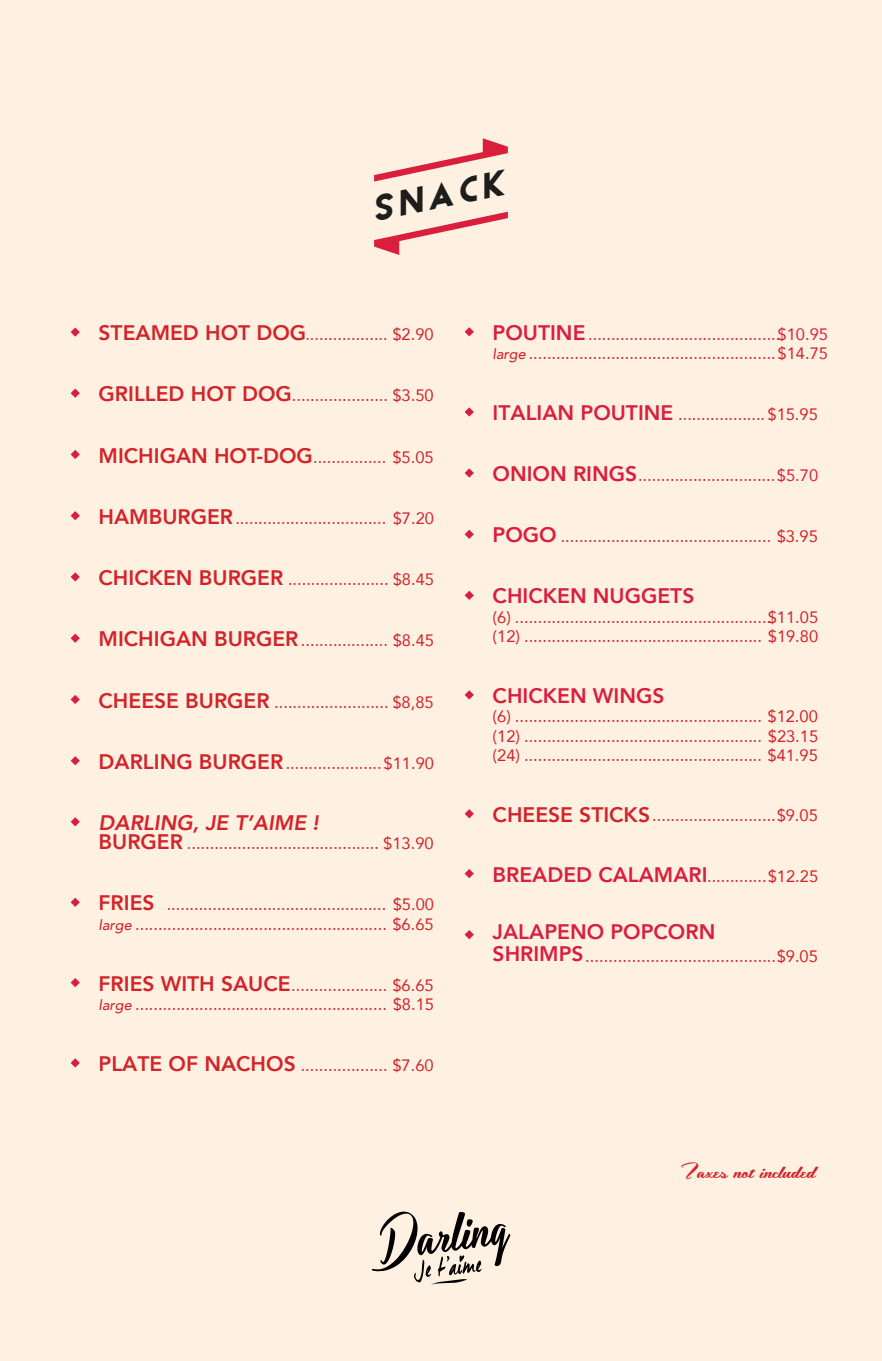
<style>
.page{position:relative;width:882px;height:1361px;background:#fff1e2}
.page>*{position:absolute;margin:0;border:0;box-sizing:border-box;transform-origin:0 0}
.t1{font:italic 34.12px "REVOLUTION";color:#1d1d1b;scale:1.04 1}
.t2{font:800 21px "Avenir";color:#da1f3d}
.t3{font:italic 800 21px "Avenir";color:#d2242a}
.t4{font:italic 21px "Hemmet Personal Use Only";color:#d2232a}
.t5{font:16.45px/19.2px "Avenir";color:#d2242a}
.t6{font:16.45px/19.2px "Avenir";color:#d2232a}
.t7{font:16.45px "Avenir";color:#da1f3d}
.s1{font-weight:800;font-size:21px}
.s2{font-weight:500;font-style:italic;font-size:14.35px}
.s3{font-weight:800;font-size:21px;color:#da1f3d}
.s4{color:#da1f3d}
</style>
<div class="page">
<svg style="left:372px;top:1211px;width:138px;height:74px"></svg>
<svg style="left:71px;top:327px;width:9px;height:10px"></svg>
<svg style="left:71px;top:388px;width:9px;height:10px"></svg>
<svg style="left:71px;top:450px;width:9px;height:9px"></svg>
<svg style="left:71px;top:511px;width:9px;height:9px"></svg>
<svg style="left:71px;top:572px;width:9px;height:9px"></svg>
<svg style="left:71px;top:633px;width:9px;height:10px"></svg>
<svg style="left:71px;top:695px;width:9px;height:9px"></svg>
<svg style="left:71px;top:756px;width:9px;height:9px"></svg>
<svg style="left:71px;top:817px;width:9px;height:9px"></svg>
<svg style="left:71px;top:898px;width:9px;height:9px"></svg>
<svg style="left:71px;top:978px;width:9px;height:9px"></svg>
<svg style="left:71px;top:1058px;width:9px;height:9px"></svg>
<svg style="left:465px;top:327px;width:9px;height:9px"></svg>
<svg style="left:465px;top:407px;width:9px;height:10px"></svg>
<svg style="left:465px;top:468px;width:9px;height:10px"></svg>
<svg style="left:465px;top:530px;width:9px;height:9px"></svg>
<svg style="left:465px;top:591px;width:9px;height:9px"></svg>
<svg style="left:465px;top:690px;width:9px;height:9px"></svg>
<svg style="left:465px;top:809px;width:9px;height:9px"></svg>
<svg style="left:465px;top:869px;width:9px;height:9px"></svg>
<svg style="left:465px;top:930px;width:9px;height:9px"></svg>
<svg style="left:374px;top:138px;width:134px;height:44px"></svg>
<svg style="left:374px;top:212px;width:134px;height:43px"></svg>
<h1 class="t1" style="left:366px;top:180px;width:131px;rotate:-11deg">SNACK</h1>
<p class="t5" style="left:99px;top:324px;width:337px"><span class="s1">STEAMED HOT DOG</span>.................. $2.90</p>
<p class="t5" style="left:99px;top:385px;width:337px"><span class="s1">GRILLED HOT DOG</span>..................... $3.50</p>
<p class="t5" style="left:99px;top:447px;width:337px"><span class="s1">MICHIGAN HOT-DOG</span> ................ $5.05</p>
<p class="t5" style="left:99px;top:508px;width:337px"><span class="s1">HAMBURGER</span>................................. $7.20</p>
<p class="t5" style="left:99px;top:569px;width:337px"><span class="s1">CHICKEN BURGER</span> ...................... $8.45</p>
<p class="t5" style="left:99px;top:630px;width:337px"><span class="s1">MICHIGAN BURGER</span>................... $8.45</p>
<p class="t5" style="left:99px;top:692px;width:337px"><span class="s1">CHEESE BURGER</span> ......................... $8,85</p>
<p class="t5" style="left:99px;top:753px;width:337px"><span class="s1">DARLING BURGER</span> .....................$11.90</p>
<p class="t3" style="left:99px;top:810px;width:222px">DARLING, JE T’AIME !</p>
<p class="t5" style="left:99px;top:833px;width:337px"><span class="s1">BURGER</span> .......................................... $13.90</p>
<p class="t5" style="left:99px;top:894px;width:337px"><span class="s1">FRIES</span> ................................................ $5.00 <span class="s2">large</span> ....................................................... $6.65</p>
<p class="t5" style="left:99px;top:975px;width:337px"><span class="s1">FRIES WITH SAUCE</span>..................... $6.65 <span class="s2">large</span> ....................................................... $8.15</p>
<p class="t5" style="left:99px;top:1055px;width:337px"><span class="s1">PLATE OF NACHOS</span> ................... $7.60</p>
<p class="t5" style="left:493px;top:324px;width:337px"><span class="s3">POUTINE</span> <span class="s4">..........................................$10.95 </span><span class="s2">large</span> ......................................................$14.75</p>
<p class="t6" style="left:493px;top:404px;width:327px"><span class="s3">ITALIAN POUTINE</span> ................... $15.95</p>
<p class="t7" style="left:493px;top:462px;width:327px"><span class="s1">ONION RINGS</span>..............................$5.70</p>
<p class="t6" style="left:493px;top:527px;width:327px"><span class="s3">POGO</span> .............................................. $3.95</p>
<p class="t2" style="left:493px;top:580px;width:203px">CHICKEN NUGGETS</p>
<p class="t6" style="left:493px;top:607px;width:327px">(6) ........................................................$11.05 (12) .................................................... $19.80</p>
<p class="t2" style="left:493px;top:679px;width:173px">CHICKEN WINGS</p>
<p class="t6" style="left:493px;top:706px;width:327px;text-align:justify">(6) ...................................................... $12.00 (12) .................................................... $23.15 (24) .................................................... $41.95</p>
<p class="t6" style="left:493px;top:805px;width:327px"><span class="s1">CHEESE STICKS</span>...........................$9.05</p>
<p class="t6" style="left:493px;top:866px;width:327px"><span class="s3">BREADED CALAMARI</span>.............$12.25</p>
<p class="t2" style="left:493px;top:916px;width:224px">JALAPENO POPCORN</p>
<p class="t6" style="left:493px;top:946px;width:327px"><span class="s3">SHRIMPS</span>.........................................$9.05</p>
<p class="t4" style="left:685px;top:1156px;width:151px">Taxesnotincluded</p>
</div>
